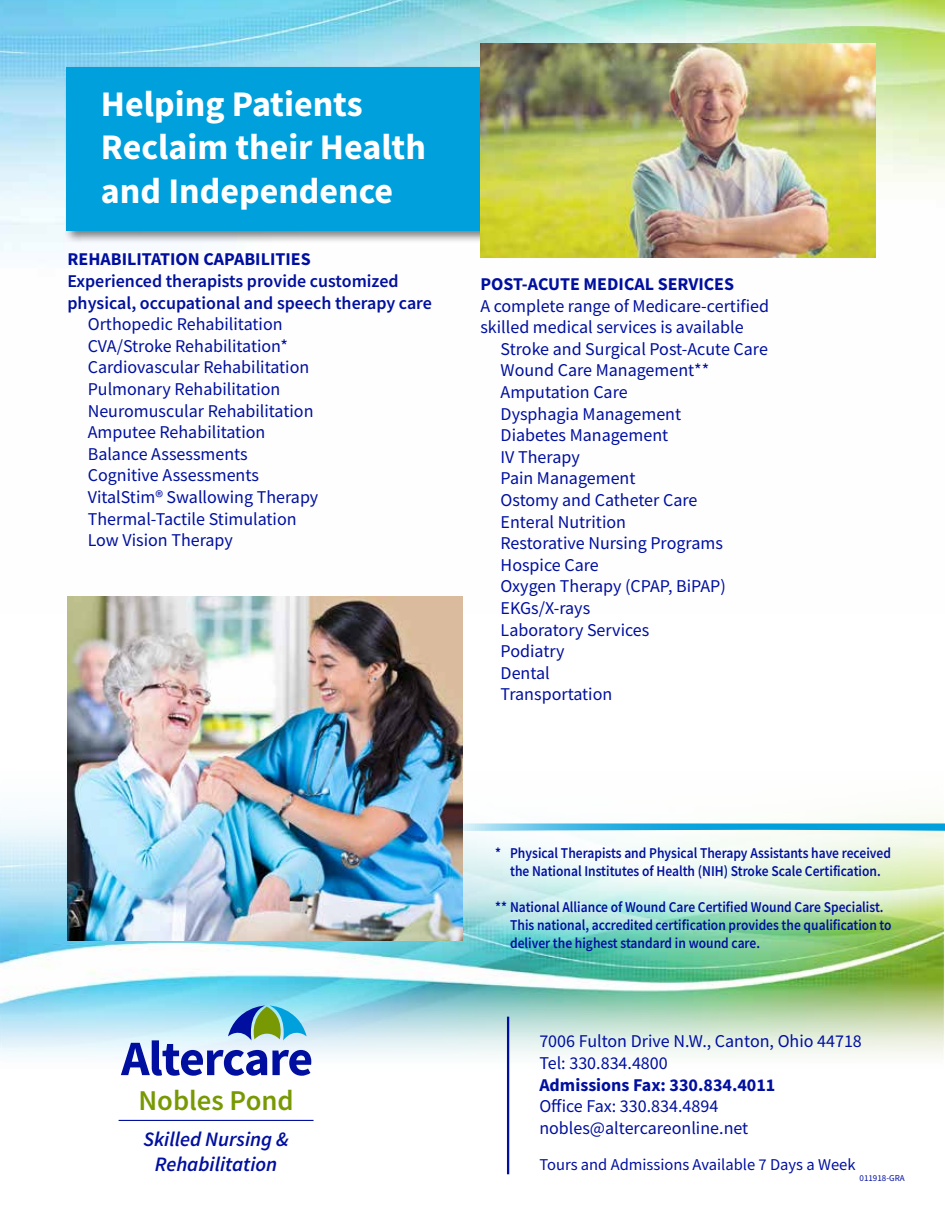
<style>
.page{position:relative;width:945px;height:1215px;background:#fff}
.page>*{position:absolute;margin:0;border:0;box-sizing:border-box;transform-origin:0 0}
.t1{font:700 36px/43.2px "Source Sans Pro";color:#fff}
.t2{font:600 28.65px "Source Sans Pro";color:#789904}
.t3{font:italic 600 20.55px/24.6px "Source Sans Pro";color:#000f9f;text-align:center}
.t4{font:18px/21.6px "Source Sans Pro";color:#000f9f}
.t5{font:600 18px/21.6px "Source Sans Pro";color:#000f9f}
.t6{font:700 18px "Source Sans Pro";color:#000f9f}
.t7{font:16.5px "Source Sans Pro";color:#000f9f}
.t8{font:600 15px/18px "Source Sans Pro";color:#000f9f;text-align:center;scale:.9 1}
.t9{font:9px "Source Sans Pro";color:#000f9f}
</style>
<div class="page">
<img style="left:1px;top:771px;width:942px;height:305px">
<hr style="left:507px;top:1017px;width:2px;height:157px;background:#000f9f">
<hr style="left:119px;top:1120px;width:194px;height:1px;background:#000f9f">
<svg style="left:121px;top:1005px;width:190px;height:71px;background:#92b1d7"></svg>
<img style="left:0;top:0;width:945px;height:613px">
<div style="left:63px;top:64px;width:793px;height:179px;background:#000;opacity:.5"></div>
<div style="left:66px;top:68px;width:777px;height:163px;background:#00a0dd"></div>
<img style="left:480px;top:44px;width:395px;height:214px">
<img style="left:67px;top:596px;width:395px;height:344px">
<svg style="left:455px;top:823px;width:490px;height:8px;background:#49b8e2"></svg>
<h1 class="t1" style="left:101px;top:82px;width:327px">Helping Patients<br>Reclaim their Health and Independence</h1>
<p class="t6" style="left:68px;top:247px;width:245px">REHABILITATION CAPABILITIES</p>
<p class="t5" style="left:68px;top:270px;width:366px">Experienced therapists provide customized physical, occupational and speech therapy care</p>
<p class="t4" style="left:88px;top:313px;width:232px">Orthopedic Rehabilitation<br>CVA/Stroke Rehabilitation*<br>Cardiovascular Rehabilitation<br>Pulmonary Rehabilitation<br>Neuromuscular Rehabilitation<br>Amputee Rehabilitation<br>Balance Assessments<br>Cognitive Assessments<br>VitalStim® Swallowing Therapy<br>Thermal-Tactile Stimulation<br>Low Vision Therapy</p>
<p class="t6" style="left:480px;top:272px;width:255px">POST-ACUTE MEDICAL SERVICES</p>
<p class="t4" style="left:480px;top:295px;width:290px">A complete range of Medicare-certified skilled medical services is available</p>
<p class="t4" style="left:501px;top:338px;width:269px">Stroke and Surgical Post-Acute Care<br>Wound Care Management**<br>Amputation Care<br>Dysphagia Management<br>Diabetes Management<br>IV Therapy<br>Pain Management<br>Ostomy and Catheter Care<br>Enteral Nutrition<br>Restorative Nursing Programs<br>Hospice Care<br>Oxygen Therapy (CPAP, BiPAP)<br>EKGs/X-rays<br>Laboratory Services<br>Podiatry<br>Dental<br>Transportation</p>
<h2 class="t2" style="left:138px;top:1081px;width:157px">Nobles Pond</h2>
<p class="t3" style="left:143px;top:1127px;width:147px">Skilled Nursing &amp;<br>Rehabilitation</p>
<p class="t8" style="left:495px;top:843px;width:441px">* Physical Therapists and Physical Therapy Assistants have received the National Institutes of Health (NIH) Stroke Scale Certification.</p>
<p class="t8" style="left:510px;top:897px;width:425px;text-align:left;text-indent:-15px">** National Alliance of Wound Care Certified Wound Care Specialist.<br>This national, accredited certification provides the qualification to deliver the highest standard in wound care.</p>
<p class="t4" style="left:539px;top:1031px;width:324px">7006 Fulton Drive N.W., Canton, Ohio 44718<br>Tel: 330.834.4800</p>
<p class="t6" style="left:539px;top:1072px;width:238px">Admissions Fax: 330.834.4011</p>
<p class="t4" style="left:539px;top:1095px;width:210px">Office Fax: 330.834.4894 nobles@altercareonline.net</p>
<p class="t7" style="left:539px;top:1154px;width:318px">Tours and Admissions Available 7 Days a Week</p>
<p class="t9" style="left:860px;top:1172px;width:47px">011918-GRA</p>
</div>
